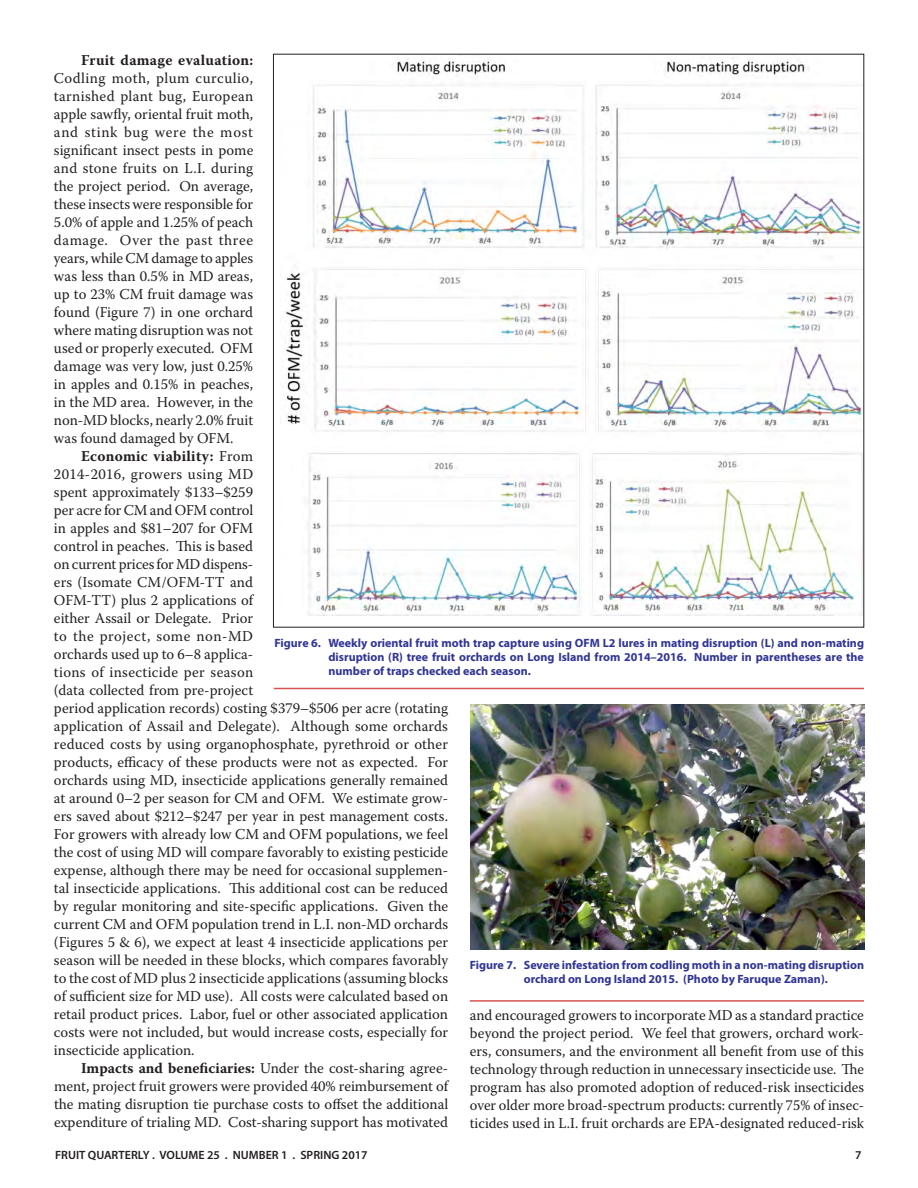
<style>
.page{position:relative;width:918px;height:1188px;background:#fff}
.page>*{position:absolute;margin:0;border:0;box-sizing:border-box;transform-origin:0 0}
.t1{font:15px/18px "Warnock Pro";color:#231f20;text-align:justify}
.t2{font:700 12px/14.4px "Myriad Pro";color:#303595;text-align:justify}
.t3{font:600 12px "Myriad Pro";color:#231f20}
.s1{font-weight:700}
</style>
<div class="page">
<img style="left:470px;top:705px;width:394px;height:244px">
<img style="left:284px;top:59px;width:578px;height:556px">
<hr style="left:274px;top:688px;width:590px;height:1px;background:#d75252">
<hr style="left:470px;top:1000px;width:394px;height:2px;background:#d75252">
<p class="t1" style="left:54px;top:51px;width:201px;text-indent:27px"><span class="s1">Fruit damage evaluation:<br></span>Codling moth, plum curculio, tarnished plant bug, European apple sawfly, oriental fruit moth, and stink bug were the most significant insect pests in pome and stone fruits on L.I. during the project period. On average, these insects were responsible for 5.0% of apple and 1.25% of peach damage. Over the past three years, while CM damage to apples was less than 0.5% in MD areas, up to 23% CM fruit damage was found (Figure 7) in one orchard where mating disruption was not used or properly executed. OFM damage was very low, just 0.25% in apples and 0.15% in peaches, in the MD area. However, in the non-MD blocks, nearly 2.0% fruit was found damaged by OFM.</p>
<p class="t1" style="left:54px;top:447px;width:396px;text-align:left;text-indent:27px"><span class="s1">Economic viability:</span> From<br>2014-2016, growers using MD<br>spent approximately $133–$259<br>per acre for CM and OFM control<br>in apples and $81–207 for OFM<br>control in peaches. This is based<br>on current prices for MD dispens-<br>ers (Isomate CM/OFM-TT and<br>OFM-TT) plus 2 applications of<br>either Assail or Delegate. Prior<br>to the project, some non-MD<br>orchards used up to 6–8 applica-<br>tions of insecticide per season<br>(data collected from pre-project<br>period application records) costing $379–$506 per acre (rotating application of Assail and Delegate). Although some orchards reduced costs by using organophosphate, pyrethroid or other products, efficacy of these products were not as expected. For orchards using MD, insecticide applications generally remained at around 0–2 per season for CM and OFM. We estimate grow&shy;ers saved about $212–$247 per year in pest management costs.<br>For growers with already low CM and OFM populations, we feel the cost of using MD will compare favorably to existing pesticide expense, although there may be need for occasional supplemen&shy;tal insecticide applications. This additional cost can be reduced by regular monitoring and site-specific applications. Given the current CM and OFM population trend in L.I. non-MD orchards (Figures 5 &amp; 6), we expect at least 4 insecticide applications per season will be needed in these blocks, which compares favorably to the cost of MD plus 2 insecticide applications (assuming blocks of sufficient size for MD use). All costs were calculated based on retail product prices. Labor, fuel or other associated application costs were not included, but would increase costs, especially for insecticide application.</p>
<p class="t1" style="left:54px;top:1059px;width:396px;text-indent:27px"><span class="s1">Impacts and beneficiaries:</span> Under the cost-sharing agree&shy;ment, project fruit growers were provided 40% reimbursement of the mating disruption tie purchase costs to offset the additional expenditure of trialing MD. Cost-sharing support has motivated</p>
<p class="t2" style="left:328px;top:635px;width:537px;text-indent:-54px">Figure 6. Weekly oriental fruit moth trap capture using OFM L2 lures in mating disruption (L) and non-mating disruption (R) tree fruit orchards on Long Island from 2014–2016. Number in parentheses are the number of traps checked each season.</p>
<p class="t2" style="left:524px;top:957px;width:342px;text-indent:-54px">Figure 7. Severe infestation from codling moth in a non-mating disruption orchard on Long Island 2015. (Photo by Faruque Zaman).</p>
<p class="t1" style="left:470px;top:1006px;width:396px">and encouraged growers to incorporate MD as a standard practice beyond the project period. We feel that growers, orchard work&shy;ers, consumers, and the environment all benefit from use of this technology through reduction in unnecessary insecticide use. The program has also promoted adoption of reduced-risk insecticides over older more broad-spectrum products: currently 75% of insec&shy;ticides used in L.I. fruit orchards are EPA-designated reduced-risk</p>
<p class="t3" style="left:55px;top:1147px;width:314px">FRUIT QUARTERLY . VOLUME 25 . NUMBER 1 . SPRING 2017</p>
<p class="t3" style="left:855px;top:1147px;width:8px">7</p>
</div>
